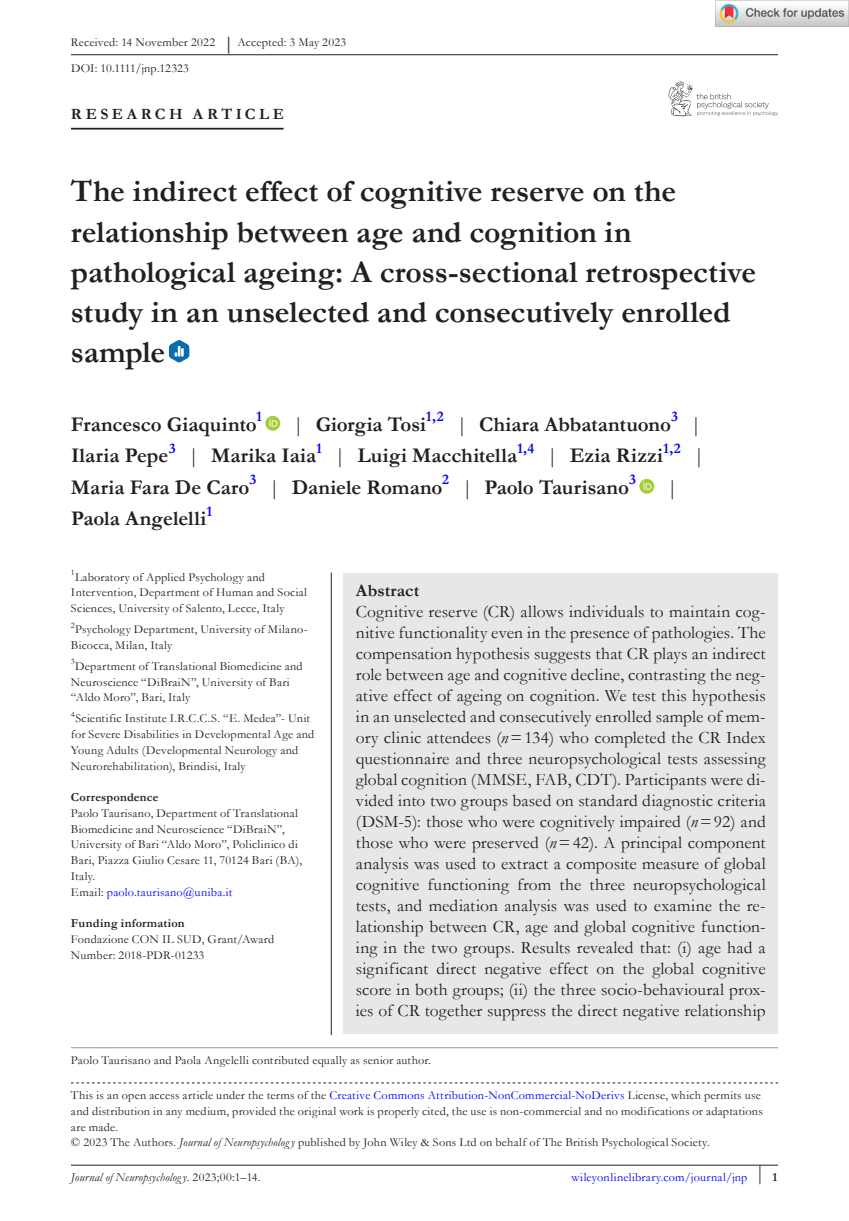
<style>
.page{position:relative;width:849px;height:1221px;background:#fff}
.page>*{position:absolute;margin:0;border:0;box-sizing:border-box;transform-origin:0 0}
.t1{font:700 31.5px/40.2px "Garamond";letter-spacing:-.005em;color:#231f20}
.t2{font:700 21px/31.5px "Garamond";color:#231f20}
.t3{font:21px "Garamond";color:#231f20}
.t4{font:17.5px/21px "Garamond";letter-spacing:.005em;color:#231f20;text-align:justify}
.t5{font:700 17.5px "Garamond";letter-spacing:.01em;color:#231f20}
.t6{font:700 15.75px "Garamond";letter-spacing:.22em;color:#231f20}
.t7{font:12.25px/15.8px "Garamond";letter-spacing:.02em;color:#231f20}
.t8{font:italic 12.25px "Garamond";letter-spacing:.015em;color:#231f20}
.t9{font:12.25px "Garamond";letter-spacing:.02em;color:#00f}
.t10{font:700 12.25px "Garamond";letter-spacing:.02em;color:#231f20}
.s1{font-size:18.38px}
.s2{font-weight:400}
.s3{color:#00f}
.s4{font-style:italic}
.s5{font-style:normal}
.s6{font-weight:700;color:#231f20}
</style>
<div class="page">
<hr style="left:71px;top:1164px;width:706px;height:1px;background:#231f20">
<svg style="left:668px;top:82px;width:109px;height:34px"></svg>
<hr style="left:71px;top:128px;width:212px;height:1px;background:#231f20">
<svg style="left:169px;top:340px;width:20px;height:22px"></svg>
<svg style="left:265px;top:416px;width:15px;height:14px"></svg>
<svg style="left:269px;top:418px;width:8px;height:8px"></svg>
<svg style="left:639px;top:479px;width:15px;height:14px"></svg>
<svg style="left:643px;top:481px;width:8px;height:8px"></svg>
<hr style="left:71px;top:54px;width:706px;height:1px;background:#231f20">
<svg style="left:71px;top:1082px;width:706px;height:1px"></svg>
<hr style="left:71px;top:1047px;width:706px;height:1px;background:#939598">
<div style="left:343px;top:572px;width:434px;height:461px;background:#e6e7e9"></div>
<hr style="left:331px;top:572px;width:1px;height:463px;background:#231f20">
<img style="left:715px;top:0;width:133px;height:26px">
<p class="t7" style="left:71px;top:30px;width:277px;line-height:25.2px">Received: 14 November 2022 <span class="s1">|</span> Accepted: 3 May 2023<br>DOI: 10.1111/jnp.12323</p>
<p class="t6" style="left:71px;top:103px;width:214px">RESEARCH ARTICLE</p>
<h1 class="t1" style="left:71px;top:171px;width:686px">The indirect effect of cognitive reserve on the relationship between age and cognition in pathological ageing: A cross-sectional retrospective study in an unselected and consecutively enrolled sample</h1>
<h2 class="t2" style="left:71px;top:408px;width:634px;text-indent:222px"><span class="s2">|</span> Giorgia Tosi<sup>1,2</sup> <span class="s2">|</span> Chiara Abbatantuono<sup>3</sup> <span class="s2">|<br></span>Ilaria Pepe<sup>3</sup> <span class="s2">|</span> Marika Iaia<sup>1</sup> <span class="s2">|</span> Luigi Macchitella<sup>1,4</sup> <span class="s2">|</span> Ezia Rizzi<sup>1,2</sup> <span class="s2">|<br></span>Maria Fara De Caro<sup>3</sup> <span class="s2">|</span> Daniele Romano<sup>2</sup> <span class="s2">|</span> Paolo Taurisano<sup>3</sup></h2>
<h2 class="t2" style="left:71px;top:408px;width:192px">Francesco Giaquinto<sup>1</sup></h2>
<h2 class="t3" style="left:667px;top:473px;width:12px">|</h2>
<h2 class="t2" style="left:71px;top:503px;width:143px">Paola Angelelli<sup>1</sup></h2>
<p class="t7" style="left:71px;top:568px;width:237px"><sup>1</sup>Laboratory of Applied Psychology and<br>Intervention, Department of Human and Social<br>Sciences, University of Salento, Lecce, Italy</p>
<p class="t7" style="left:71px;top:621px;width:238px"><sup>2</sup>Psychology Department, University of Milano-<br>Bicocca, Milan, Italy</p>
<p class="t7" style="left:71px;top:657px;width:233px"><sup>3</sup>Department of Translational Biomedicine and<br>Neuroscience “DiBraiN”, University of Bari “Aldo Moro”, Bari, Italy</p>
<p class="t7" style="left:71px;top:710px;width:245px"><sup>4</sup>Scientific Institute I.R.C.C.S. “E. Medea”- Unit for Severe Disabilities in Developmental Age and Young Adults (Developmental Neurology and Neurorehabilitation), Brindisi, Italy</p>
<p class="t10" style="left:71px;top:789px;width:89px">Correspondence</p>
<p class="t7" style="left:71px;top:804px;width:232px">Paolo Taurisano, Department of Translational Biomedicine and Neuroscience “DiBraiN”, University of Bari “Aldo Moro”, Policlinico di Bari, Piazza Giulio Cesare 11, 70124 Bari (BA), Italy.<br>Email: <span class="s3">paolo.taurisano@uniba.it</span></p>
<p class="t10" style="left:71px;top:915px;width:115px">Funding information</p>
<p class="t7" style="left:71px;top:930px;width:205px">Fondazione CON IL SUD, Grant/Award<br>Number: 2018-PDR-01233</p>
<h3 class="t5" style="left:356px;top:578px;width:65px">Abstract</h3>
<p class="t4" style="left:356px;top:600px;width:411px">Cognitive reserve (CR) allows individuals to maintain cog&shy;nitive functionality even in the presence of pathologies. The compensation hypothesis suggests that CR plays an indirect role between age and cognitive decline, contrasting the neg&shy;ative effect of ageing on cognition. We test this hypothesis in an unselected and consecutively enrolled sample of mem&shy;ory clinic attendees (<span class="s4">n</span>=134) who completed the CR Index questionnaire and three neuropsychological tests assessing global cognition (MMSE, FAB, CDT). Participants were di&shy;vided into two groups based on standard diagnostic criteria (DSM-5): those who were cognitively impaired (<span class="s4">n</span>=92) and those who were preserved (<span class="s4">n</span>=42). A principal component analysis was used to extract a composite measure of global cognitive functioning from the three neuropsychological tests, and mediation analysis was used to examine the re&shy;lationship between CR, age and global cognitive function&shy;ing in the two groups. Results revealed that: (i) age had a significant direct negative effect on the global cognitive score in both groups; (ii) the three socio-behavioural prox&shy;ies of CR together suppress the direct negative relationship</p>
<p class="t7" style="left:71px;top:1051px;width:362px">Paolo Taurisano and Paola Angelelli contributed equally as senior author.</p>
<p class="t7" style="left:71px;top:1086px;width:693px">This is an open access article under the terms of the <span class="s3">Creative Commons Attribution-NonCommercial-NoDerivs</span> License, which permits use and distribution in any medium, provided the original work is properly cited, the use is non-commercial and no modifications or adaptations are made.<br>© 2023 The Authors. <span class="s4">Journal of Neuropsycholog y</span> published by John Wiley &amp; Sons Ltd on behalf of The British Psychological Society.</p>
<p class="t8" style="left:71px;top:1169px;width:191px">Journal of Neuropsycholog y<span class="s5">. 2023;00:1–14.</span></p>
<p class="t9" style="left:571px;top:1169px;width:207px">wileyonlinelibrary.com/journal/jnp <sup>|</sup> <span class="s6">1</span></p>
</div>
